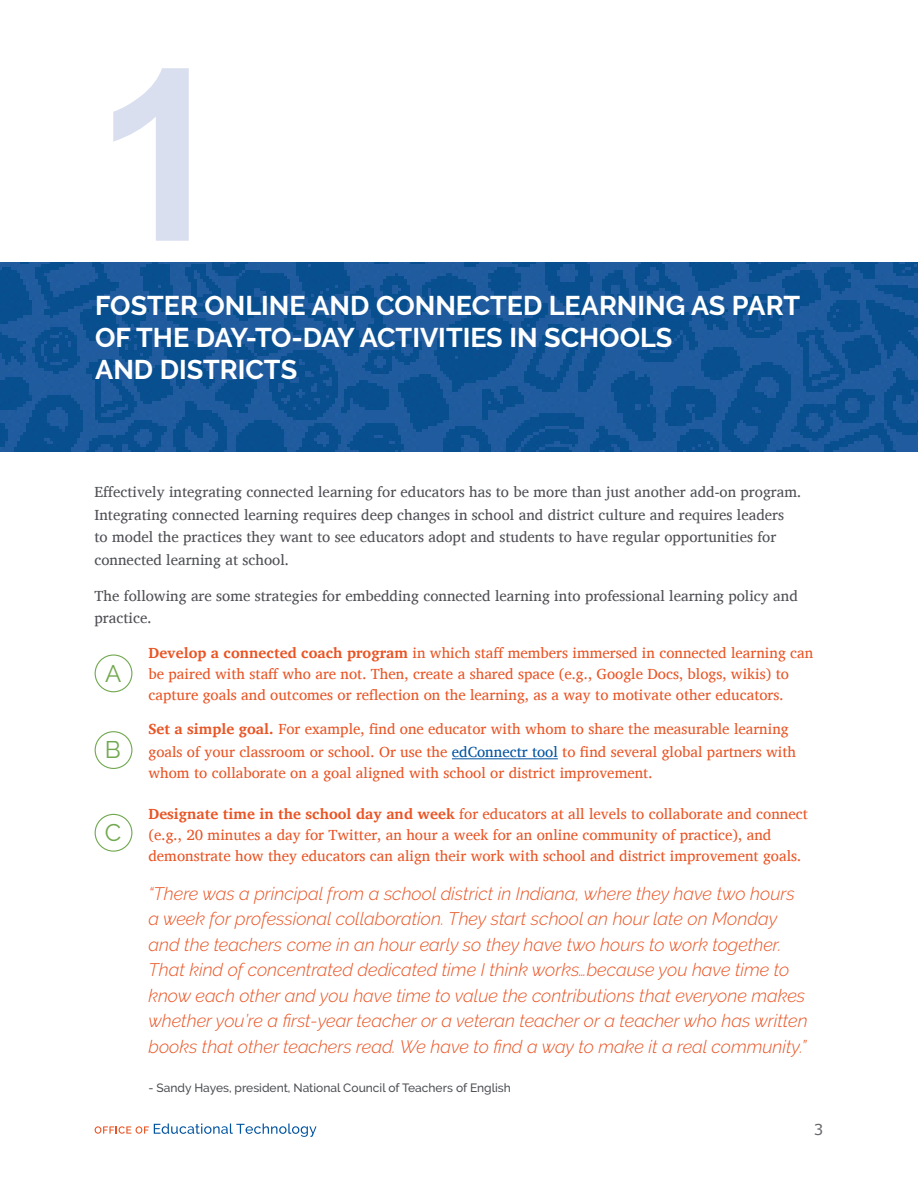
<style>
.page{position:relative;width:918px;height:1188px;background:#fff}
.page>*{position:absolute;margin:0;border:0;box-sizing:border-box;transform-origin:0 0}
.t1{font:700 240px "Arial";color:#d9dfef}
.t2{font:700 27px/32.4px "Raleway";color:#fff}
.t3{font:24px "Raleway";color:#71a84f}
.t4{font:italic 300 18px/25.5px "Raleway";color:#e95424}
.t5{font:15px/21px "Charis SIL";color:#e95424}
.t6{font:15px/22.5px "Charis SIL";color:#4d4f54}
.t7{font:15px "Verdana";color:#67676b}
.t8{font:500 12px "Raleway";color:#4d4f54}
.s1{font-weight:700}
.s2{color:#0153a0}
</style>
<div class="page">
<svg style="left:95px;top:1123px;width:222px;height:14px"></svg>
<hr style="left:452px;top:758px;width:106px;height:1px;background:#0153a0">
<img style="left:0;top:262px;width:918px;height:189px">
<div style="left:95px;top:654px;width:37px;height:38px;border:1px solid #71a84f;border-radius:50%"></div>
<div style="left:95px;top:731px;width:37px;height:38px;border:1px solid #71a84f;border-radius:50%"></div>
<div style="left:95px;top:814px;width:37px;height:38px;border:1px solid #71a84f;border-radius:50%"></div>
<h1 class="t1" style="left:94px;top:-4px;width:135px">1</h1>
<h2 class="t2" style="left:95px;top:289px;width:706px">FOSTER ONLINE AND CONNECTED LEARNING AS PART<br>OF THE DAY-TO-DAY ACTIVITIES IN SCHOOLS<br>AND DISTRICTS</h2>
<p class="t6" style="left:94px;top:481px;width:708px">Effectively integrating connected learning for educators has to be more than just another add-on program.<br>Integrating connected learning requires deep changes in school and district culture and requires leaders<br>to model the practices they want to see educators adopt and students to have regular opportunities for connected learning at school.</p>
<p class="t6" style="left:94px;top:584px;width:705px">The following are some strategies for embedding connected learning into professional learning policy and practice.</p>
<p class="t5" style="left:148px;top:642px;width:666px"><span class="s1">Develop a connected coach program</span> in which staff members immersed in connected learning can be paired with staff who are not. Then, create a shared space (e.g., Google Docs, blogs, wikis) to capture goals and outcomes or reflection on the learning, as a way to motivate other educators.</p>
<p class="t5" style="left:148px;top:718px;width:649px;line-height:22.5px"><span class="s1">Set a simple goal.</span> For example, find one educator with whom to share the measurable learning goals of your classroom or school. Or use the <span class="s2">edConnectr tool</span> to find several global partners with</p>
<p class="t5" style="left:148px;top:762px;width:506px">whom to collaborate on a goal aligned with school or district improvement.</p>
<p class="t5" style="left:148px;top:803px;width:661px"><span class="s1">Designate time in the school day and week</span> for educators at all levels to collaborate and connect (e.g., 20 minutes a day for Twitter, an hour a week for an online community of practice), and demonstrate how they educators can align their work with school and district improvement goals.</p>
<p class="t4" style="left:148px;top:881px;width:661px">“There was a principal from a school district in Indiana, where they have two hours a week for professional collaboration. They start school an hour late on Monday and the teachers come in an hour early so they have two hours to work together.<br>That kind of concentrated dedicated time I think works…because you have time to know each other and you have time to value the contributions that everyone makes whether you’re a first-year teacher or a veteran teacher or a teacher who has written books that other teachers read. We have to find a way to make it a real community.”</p>
<p class="t8" style="left:148px;top:1081px;width:364px">- Sandy Hayes, president, National Council of Teachers of English</p>
<h3 class="t3" style="left:105px;top:659px;width:18px">A</h3>
<h3 class="t3" style="left:105px;top:736px;width:17px">B</h3>
<h3 class="t3" style="left:105px;top:819px;width:18px">C</h3>
<p class="t7" style="left:814px;top:1119px;width:11px">3</p>
</div>
